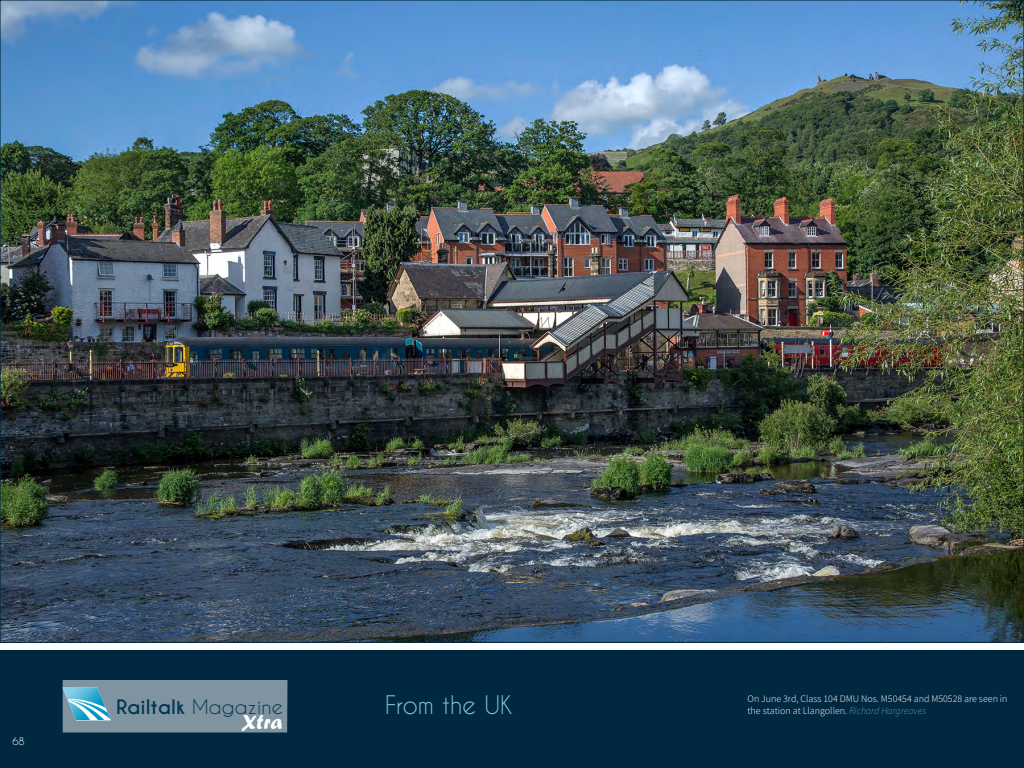
<style>
.page{position:relative;width:1024px;height:768px;background:#fff}
.page>*{position:absolute;margin:0;border:0;box-sizing:border-box;transform-origin:0 0}
.t1{font:24px "Caviar Dreams";color:#80c2dd}
.t2{font:21px "Forte";color:#fff}
.t3{font:700 18.7px "Caviar Dreams";color:#003651;scale:1.05 1}
.t4{font:300 10px "Source Sans Pro";color:#fff}
.t5{font:10px "Caviar Dreams";color:#fff}
.s1{font-weight:400}
.s2{font-weight:200;font-style:italic;color:#80c2dd}
</style>
<div class="page">
<img style="left:2px;top:2px;width:1020px;height:638px">
<div style="left:0;top:650px;width:1024px;height:118px;background:#002841"></div>
<div style="left:62px;top:680px;width:226px;height:53px;background:#8093a0"></div>
<img style="left:63px;top:688px;width:47px;height:32px">
<p class="t5" style="left:12px;top:736px;width:14px">68</p>
<h3 class="t3" style="left:116px;top:695px;width:160px">Railtalk <span class="s1">Magazine</span></h3>
<h2 class="t2" style="left:241px;top:710px;width:42px">Xtra</h2>
<p class="t4" style="left:748px;top:693px;width:261px">On June 3rd, Class 104 DMU Nos. M50454 and M50528 are seen in</p>
<h1 class="t1" style="left:385px;top:691px;width:130px">From the UK</h1>
<p class="t4" style="left:748px;top:705px;width:180px">the station at Llangollen. <span class="s2">Richard Hargreaves</span></p>
</div>
